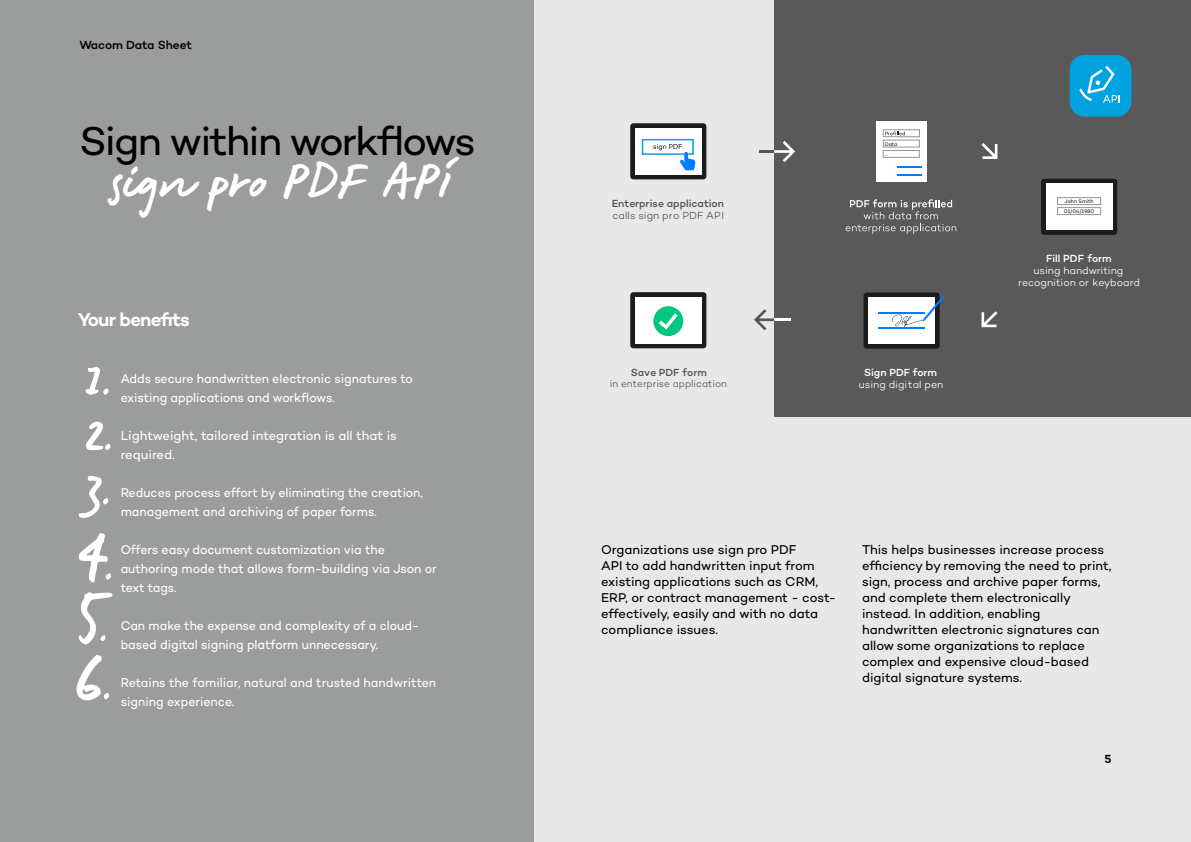
<style>
.page{position:relative;width:1191px;height:842px;background:#9b9d9d}
.page>*{position:absolute;margin:0;border:0;box-sizing:border-box;transform-origin:0 0}
.t1{font:49.2px "Signature Wacom";color:#fff}
.t2{font:41px "Campton Wacom";letter-spacing:-.04em;color:#000}
.t3{font:600 19px "Campton Wacom";letter-spacing:-.045em;color:#fff}
.t4{font:13px/16px "Campton Wacom";letter-spacing:-.005em;color:#000}
.t5{font:13px/19px "Campton Wacom";color:#fff;scale:.95 1}
.t6{font:13px/19px "Campton Wacom";color:#fff}
.t7{font:500 12px "Campton Wacom";letter-spacing:-.01em;color:#000}
.t8{font:600 12px "Campton Wacom";color:#000}
.t9{font:300 10.5px/12px "Campton";color:#fff;text-align:center}
.t10{font:500 10.5px "Campton";color:#52555b}
.t11{font:500 10.5px "Campton";color:#fff}
.t12{font:300 10.5px "Campton";color:#52555b}
.t13{font:300 10px "Campton";color:#52555b}
.t14{font:5.3px/10.2px "Campton";color:#1c1c1c}
</style>
<div class="page">
<div style="left:534px;top:0;width:657px;height:842px;background:#e8e8e8"></div>
<div style="left:774px;top:0;width:417px;height:417px;background:#595959"></div>
<svg style="left:79px;top:592px;width:33px;height:52px"></svg>
<svg style="left:77px;top:655px;width:32px;height:45px"></svg>
<svg style="left:86px;top:421px;width:24px;height:29px"></svg>
<svg style="left:79px;top:533px;width:32px;height:49px"></svg>
<svg style="left:86px;top:367px;width:22px;height:28px"></svg>
<svg style="left:79px;top:476px;width:29px;height:42px"></svg>
<svg style="left:845px;top:199px;width:111px;height:35px"></svg>
<hr style="left:759px;top:150px;width:15px;height:3px;background:#52555b">
<svg style="left:774px;top:141px;width:21px;height:21px"></svg>
<svg style="left:981px;top:143px;width:16px;height:16px"></svg>
<svg style="left:981px;top:311px;width:16px;height:16px"></svg>
<div style="left:863px;top:293px;width:76px;height:56px;background:#1c1c1c;border-radius:3px"></div>
<div style="left:868px;top:298px;width:67px;height:46px;background:#fff"></div>
<hr style="left:878px;top:312px;width:47px;height:2px;background:#007dff">
<hr style="left:878px;top:328px;width:47px;height:1px;background:#007dff">
<svg style="left:892px;top:295px;width:52px;height:32px"></svg>
<div style="left:630px;top:292px;width:76px;height:56px;background:#1c1c1c;border-radius:3px"></div>
<div style="left:635px;top:297px;width:66px;height:46px;background:#fff"></div>
<svg style="left:653px;top:306px;width:31px;height:30px"></svg>
<hr style="left:774px;top:318px;width:16px;height:3px;background:#fff">
<svg style="left:754px;top:309px;width:20px;height:21px"></svg>
<div style="left:1069px;top:55px;width:62px;height:62px;background:#00a3e0;border-radius:15px"></div>
<svg style="left:1079px;top:66px;width:40px;height:36px"></svg>
<div style="left:630px;top:123px;width:76px;height:56px;background:#1c1c1c;border-radius:3px"></div>
<div style="left:635px;top:128px;width:66px;height:46px;background:#fff"></div>
<div style="left:642px;top:139px;width:52px;height:16px;border:2px solid #00a3e0"></div>
<svg style="left:653px;top:144px;width:42px;height:26px"></svg>
<div style="left:1041px;top:179px;width:76px;height:56px;background:#1c1c1c;border-radius:3px"></div>
<div style="left:1045px;top:184px;width:67px;height:46px;background:#fff"></div>
<div style="left:1057px;top:197px;width:44px;height:8px;border:1px solid #919494"></div>
<div style="left:1057px;top:207px;width:44px;height:8px;border:1px solid #919494"></div>
<div style="left:876px;top:121px;width:51px;height:60px;background:#fff"></div>
<svg style="left:897px;top:167px;width:24px;height:1px"></svg>
<svg style="left:897px;top:174px;width:24px;height:1px"></svg>
<div style="left:883px;top:129px;width:36px;height:8px;border:1px solid #919494"></div>
<svg style="left:885px;top:131px;width:20px;height:4px"></svg>
<div style="left:883px;top:140px;width:36px;height:7px;border:1px solid #919494"></div>
<div style="left:882px;top:150px;width:37px;height:8px;border:1px solid #919494"></div>
<p class="t7" style="left:79px;top:37px;width:114px">Wacom Data Sheet</p>
<h2 class="t2" style="left:79px;top:116px;width:398px">Sign within workflows</h2>
<h1 class="t1" style="left:112px;top:149px;width:342px">sign pro PDF API</h1>
<h3 class="t3" style="left:78px;top:308px;width:114px">Your benefits</h3>
<p class="t5" style="left:121px;top:369px;width:309px">Adds secure handwritten electronic signatures to existing applications and workflows.</p>
<p class="t6" style="left:121px;top:426px;width:278px">Lightweight, tailored integration is all that is required.</p>
<p class="t5" style="left:121px;top:483px;width:320px">Reduces process effort by eliminating the creation, management and archiving of paper forms.</p>
<p class="t5" style="left:121px;top:540px;width:334px">Offers easy document customization via the authoring mode that allows form-building via Json or text tags.</p>
<p class="t5" style="left:121px;top:616px;width:315px">Can make the expense and complexity of a cloud&shy;based digital signing platform unnecessary.</p>
<p class="t5" style="left:121px;top:673px;width:333px">Retains the familiar, natural and trusted handwritten signing experience.</p>
<p class="t10" style="left:612px;top:197px;width:114px">Enterprise application</p>
<p class="t12" style="left:612px;top:209px;width:113px">calls sign pro PDF API</p>
<p class="t10" style="left:631px;top:365px;width:77px">Save PDF form</p>
<p class="t13" style="left:610px;top:377px;width:119px">in enterprise application</p>
<p class="t14" style="left:884px;top:139px;width:14px">Data ...</p>
<p class="t11" style="left:864px;top:365px;width:75px">Sign PDF form</p>
<p class="t9" style="left:858px;top:378px;width:86px">using digital pen</p>
<p class="t14" style="left:1064px;top:196px;width:32px">John Smith<br>01/04/1980</p>
<p class="t11" style="left:1046px;top:252px;width:67px">Fill PDF form</p>
<p class="t9" style="left:1018px;top:265px;width:123px">using handwriting recognition or keyboard</p>
<p class="t4" style="left:601px;top:541px;width:236px">Organizations use sign pro PDF<br>API to add handwritten input from existing applications such as CRM,<br>ERP, or contract management - cost&shy;effectively, easily and with no data compliance issues.</p>
<p class="t4" style="left:862px;top:542px;width:251px">This helps businesses increase process efficiency by removing the need to print, sign, process and archive paper forms, and complete them electronically instead. In addition, enabling handwritten electronic signatures can allow some organizations to replace complex and expensive cloud-based digital signature systems.</p>
<p class="t8" style="left:1104px;top:751px;width:9px">5</p>
</div>
